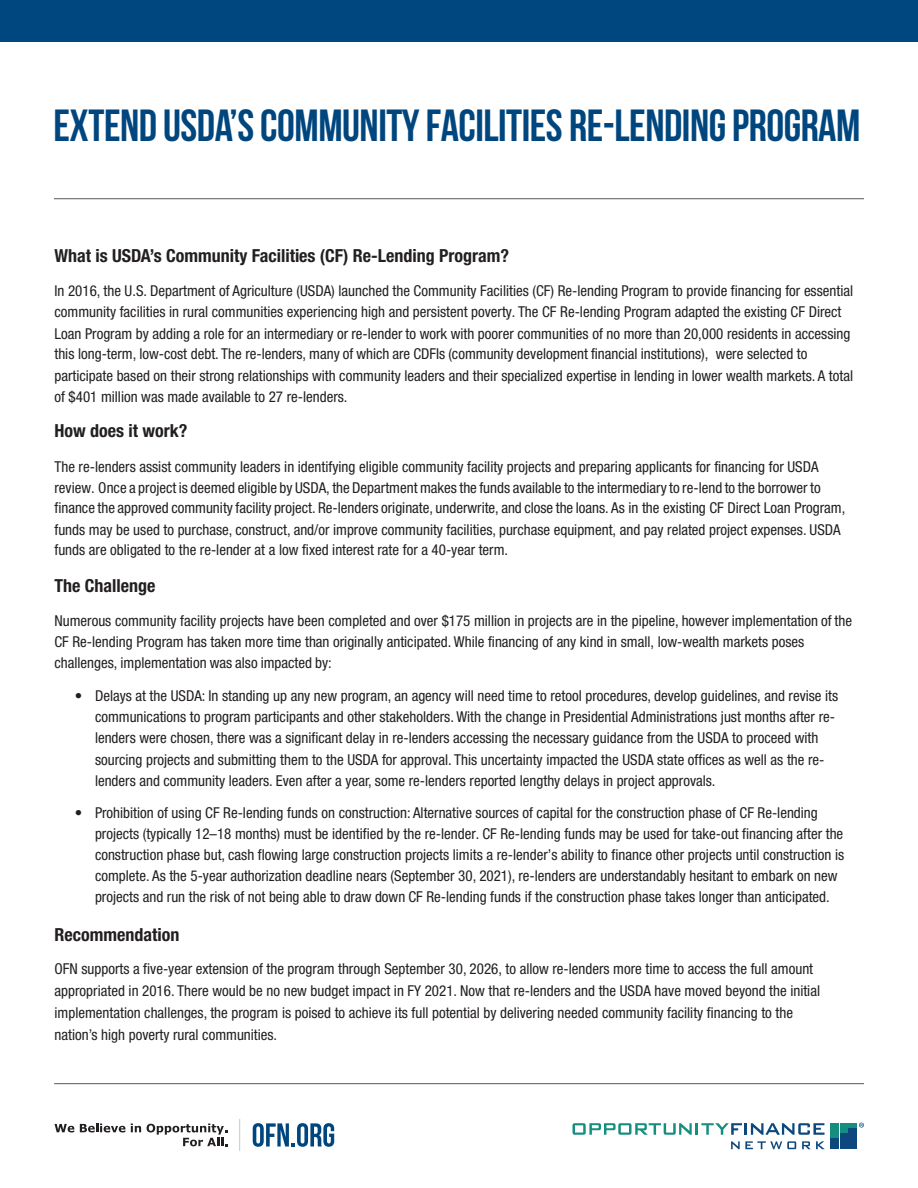
<style>
.page{position:relative;width:918px;height:1188px;background:#fff}
.page>*{position:absolute;margin:0;border:0;box-sizing:border-box;transform-origin:0 0}
.t1{font:45px "Bebas Neue";letter-spacing:-.01em;color:#00467e}
.t2{font:700 condensed 18px "Helvetica Neue LT Std";color:#231f20}
.t3{font:condensed 15px/20.9px "Helvetica Neue LT Std";color:#231f20}
</style>
<div class="page">
<hr style="left:54px;top:1083px;width:810px;height:1px;background:#57585a">
<div style="left:0;top:0;width:918px;height:41px;background:#00467f"></div>
<svg style="left:731px;top:1141px;width:65px;height:8px"></svg>
<svg style="left:802px;top:1141px;width:23px;height:8px"></svg>
<svg style="left:573px;top:1123px;width:252px;height:12px"></svg>
<svg style="left:830px;top:1123px;width:19px;height:26px"></svg>
<div style="left:830px;top:1123px;width:9px;height:14px;background:#168e7f"></div>
<div style="left:830px;top:1139px;width:9px;height:10px;background:#0c487d"></div>
<div style="left:840px;top:1123px;width:7px;height:10px;background:#168e7f"></div>
<div style="left:840px;top:1134px;width:7px;height:15px;background:#0c487d"></div>
<div style="left:849px;top:1128px;width:8px;height:21px;background:#0c487d"></div>
<svg style="left:849px;top:1123px;width:15px;height:5px"></svg>
<hr style="left:239px;top:1119px;width:1px;height:32px;background:#d1d2d4">
<svg style="left:253px;top:1123px;width:81px;height:24px"></svg>
<svg style="left:55px;top:1124px;width:19px;height:8px"></svg>
<svg style="left:80px;top:1124px;width:45px;height:8px"></svg>
<svg style="left:131px;top:1124px;width:10px;height:8px"></svg>
<svg style="left:147px;top:1124px;width:80px;height:22px"></svg>
<hr style="left:54px;top:198px;width:810px;height:1px;background:#57585a">
<p class="t1" style="left:54px;top:101px;width:808px">EXTEND USDA’S COMMUNITY FACILITIES RE-LENDING PROGRAM</p>
<p class="t2" style="left:55px;top:245px;width:456px">What is USDA’s Community Facilities (CF) Re-Lending Program?</p>
<p class="t3" style="left:55px;top:281px;width:800px">In 2016, the U.S. Department of Agriculture (USDA) launched the Community Facilities (CF) Re-lending Program to provide financing for essential community facilities in rural communities experiencing high and persistent poverty. The CF Re-lending Program adapted the existing CF Direct Loan Program by adding a role for an intermediary or re-lender to work with poorer communities of no more than 20,000 residents in accessing this long-term, low-cost debt. The re-lenders, many of which are CDFIs (community development financial institutions), were selected to</p>
<p class="t3" style="left:55px;top:365px;width:800px">participate based on their strong relationships with community leaders and their specialized expertise in lending in lower wealth markets. A total of $401 million was made available to 27 re-lenders.</p>
<p class="t2" style="left:55px;top:420px;width:134px">How does it work?</p>
<p class="t3" style="left:55px;top:456px;width:792px;line-height:20.4px">The re-lenders assist community leaders in identifying eligible community facility projects and preparing applicants for financing for USDA review. Once a project is deemed eligible by USDA, the Department makes the funds available to the intermediary to re-lend to the borrower to finance the approved community facility project. Re-lenders originate, underwrite, and close the loans. As in the existing CF Direct Loan Program,</p>
<p class="t3" style="left:55px;top:519px;width:788px">funds may be used to purchase, construct, and/or improve community facilities, purchase equipment, and pay related project expenses. USDA funds are obligated to the re-lender at a low fixed interest rate for a 40-year term.</p>
<p class="t2" style="left:55px;top:575px;width:102px">The Challenge</p>
<p class="t3" style="left:55px;top:610px;width:799px">Numerous community facility projects have been completed and over $175 million in projects are in the pipeline, however implementation of the<br>CF Re-lending Program has taken more time than originally anticipated. While financing of any kind in small, low-wealth markets poses challenges, implementation was also impacted by:</p>
<p class="t3" style="left:95px;top:685px;width:745px;line-height:21.3px;text-indent:-20px">• Delays at the USDA: In standing up any new program, an agency will need time to retool procedures, develop guidelines, and revise its communications to program participants and other stakeholders. With the change in Presidential Administrations just months after re&shy;lenders were chosen, there was a significant delay in re-lenders accessing the necessary guidance from the USDA to proceed with sourcing projects and submitting them to the USDA for approval. This uncertainty impacted the USDA state offices as well as the re&shy;lenders and community leaders. Even after a year, some re-lenders reported lengthy delays in project approvals.</p>
<p class="t3" style="left:95px;top:802px;width:751px;text-indent:-20px">• Prohibition of using CF Re-lending funds on construction: Alternative sources of capital for the construction phase of CF Re-lending projects (typically 12–18 months) must be identified by the re-lender. CF Re-lending funds may be used for take-out financing after the construction phase but, cash flowing large construction projects limits a re-lender’s ability to finance other projects until construction is complete. As the 5-year authorization deadline nears (September 30, 2021), re-lenders are understandably hesitant to embark on new projects and run the risk of not being able to draw down CF Re-lending funds if the construction phase takes longer than anticipated.</p>
<p class="t2" style="left:55px;top:924px;width:126px">Recommendation</p>
<p class="t3" style="left:55px;top:957px;width:767px;line-height:22px">OFN supports a five-year extension of the program through September 30, 2026, to allow re-lenders more time to access the full amount appropriated in 2016. There would be no new budget impact in FY 2021. Now that re-lenders and the USDA have moved beyond the initial implementation challenges, the program is poised to achieve its full potential by delivering needed community facility financing to the nation’s high poverty rural communities.</p>
</div>
